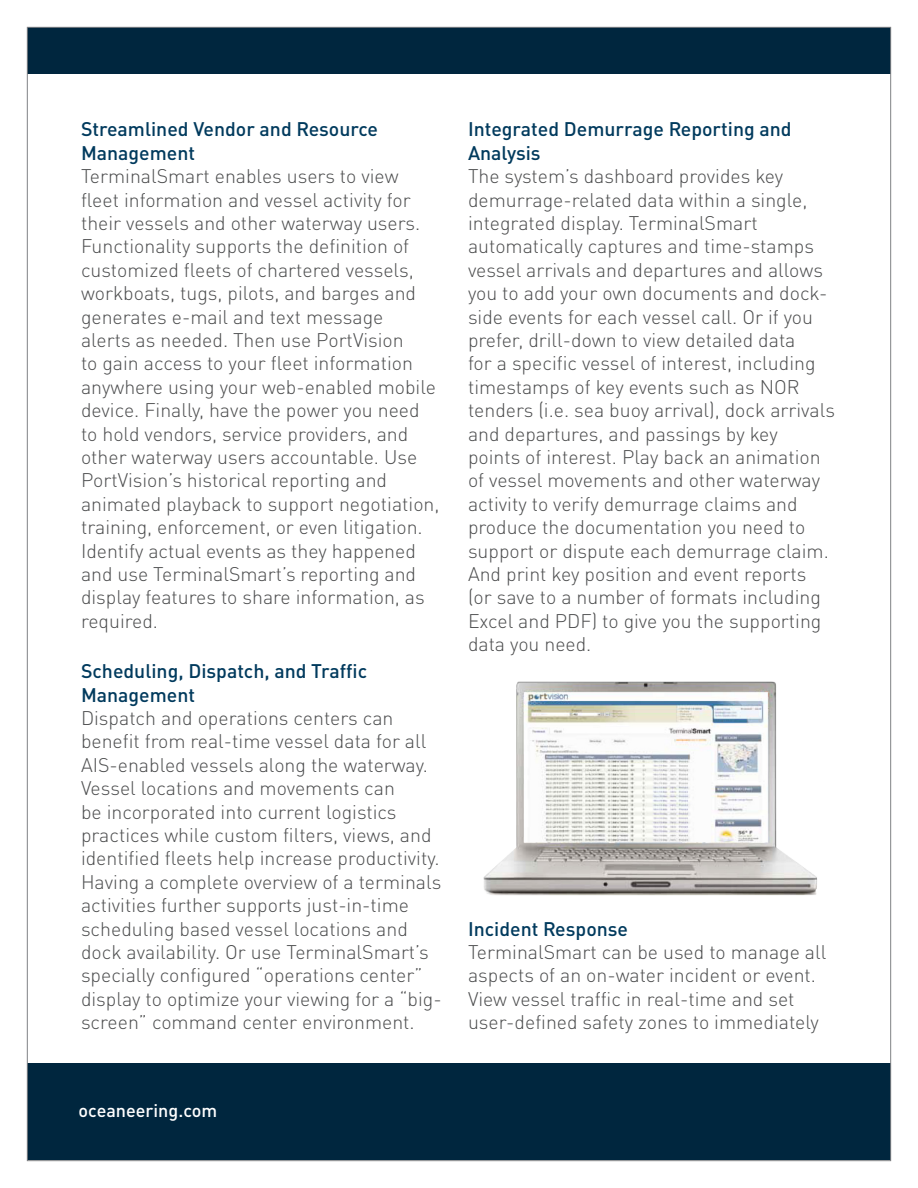
<style>
.page{position:relative;width:918px;height:1188px;background:#fff}
.page>*{position:absolute;margin:0;border:0;box-sizing:border-box;transform-origin:0 0}
.Ingress{font:300 19.5px/23.4px "DINOT";color:#4b4c4d}
.Ingress_features_tec{font:500 19.5px/23.4px "DINOT";color:#003a5d}
.Oceaneering_com__tag{font:500 18px "DINOT";color:#fff}
</style>
<div class="page">
<div style="left:27px;top:28px;width:864px;height:46px;background:#00263e"></div>
<div style="left:27px;top:1064px;width:864px;height:96px;background:#00263e"></div>
<img style="left:483px;top:681px;width:334px;height:215px">
<p class="Ingress_features_tec" style="left:81px;top:117px;width:299px">Streamlined Vendor and Resource<br>Management</p>
<p class="Ingress" style="left:81px;top:164px;width:360px">TerminalSmart enables users to view fleet information and vessel activity for their vessels and other waterway users.<br>Functionality supports the definition of customized fleets of chartered vessels, workboats, tugs, pilots, and barges and generates e-mail and text message<br>alerts as needed. Then use PortVision<br>to gain access to your fleet information anywhere using your web-enabled mobile device. Finally, have the power you need to hold vendors, service providers, and other waterway users accountable. Use PortVision’s historical reporting and animated playback to support negotiation, training, enforcement, or even litigation.<br>Identify actual events as they happened and use TerminalSmart’s reporting and display features to share information, as required.</p>
<p class="Ingress_features_tec" style="left:81px;top:659px;width:288px">Scheduling, Dispatch, and Traffic<br>Management</p>
<p class="Ingress" style="left:81px;top:706px;width:362px">Dispatch and operations centers can benefit from real-time vessel data for all AIS-enabled vessels along the waterway.<br>Vessel locations and movements can<br>be incorporated into current logistics practices while custom filters, views, and identified fleets help increase productivity.<br>Having a complete overview of a terminals activities further supports just-in-time scheduling based vessel locations and dock availability. Or use TerminalSmart’s specially configured “operations center” display to optimize your viewing for a “big&shy;screen” command center environment.</p>
<p class="Ingress_features_tec" style="left:468px;top:117px;width:325px">Integrated Demurrage Reporting and<br>Analysis</p>
<p class="Ingress" style="left:468px;top:164px;width:369px">The system’s dashboard provides key demurrage-related data within a single, integrated display. TerminalSmart automatically captures and time-stamps vessel arrivals and departures and allows you to add your own documents and dock&shy;side events for each vessel call. Or if you prefer, drill-down to view detailed data<br>for a specific vessel of interest, including timestamps of key events such as NOR tenders (i.e. sea buoy arrival), dock arrivals and departures, and passings by key<br>points of interest. Play back an animation of vessel movements and other waterway activity to verify demurrage claims and produce the documentation you need to support or dispute each demurrage claim.<br>And print key position and event reports (or save to a number of formats including Excel and PDF) to give you the supporting data you need.</p>
<p class="Ingress_features_tec" style="left:468px;top:916px;width:162px">Incident Response</p>
<p class="Ingress" style="left:468px;top:940px;width:360px">TerminalSmart can be used to manage all aspects of an on-water incident or event.<br>View vessel traffic in real-time and set user-defined safety zones to immediately</p>
<p class="Oceaneering_com__tag" style="left:79px;top:1099px;width:140px">oceaneering.com</p>
</div>
